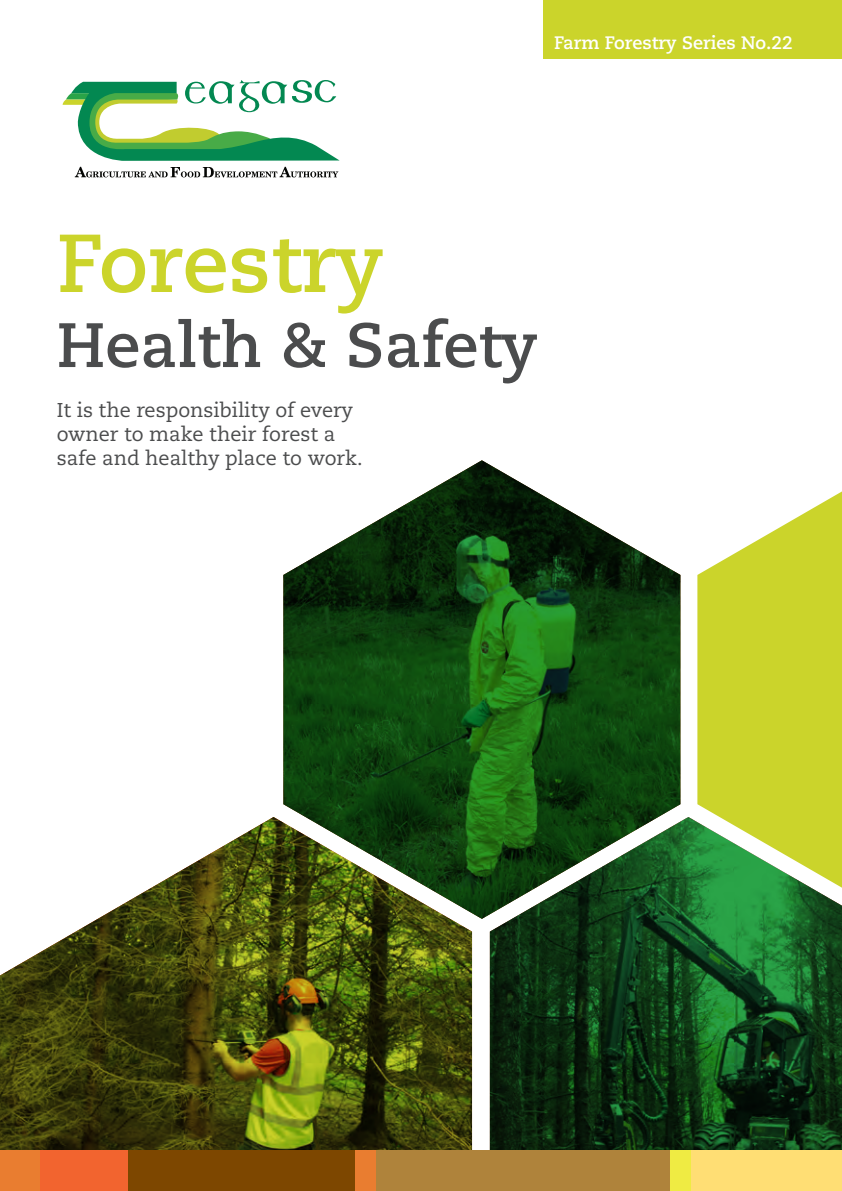
<style>
.page{position:relative;width:842px;height:1191px;background:#fff}
.page>*{position:absolute;margin:0;border:0;box-sizing:border-box;transform-origin:0 0}
.t1{font:700 82px "Caecilia";color:#cbd42b}
.t2{font:700 62.6px "Caecilia";color:#4b4c4d}
.t3{font:20px/24px "Caecilia";color:#4b4c4d}
.t4{font:700 18px "Caecilia";color:#fff}
</style>
<div class="page">
<svg style="left:63px;top:80px;width:277px;height:81px"></svg>
<svg style="left:75px;top:167px;width:263px;height:10px"></svg>
<svg style="left:697px;top:491px;width:145px;height:326px;background:#d2d947"></svg>
<svg style="left:283px;top:460px;width:397px;height:458px"></svg>
<svg style="left:490px;top:817px;width:352px;height:333px;background:#235225"></svg>
<svg style="left:0;top:817px;width:472px;height:333px"></svg>
<div style="left:544px;top:0;width:298px;height:59px;background:#cbd42b"></div>
<div style="left:690px;top:1150px;width:152px;height:41px;background:#ffde74"></div>
<div style="left:375px;top:1150px;width:295px;height:41px;background:#af833b"></div>
<div style="left:670px;top:1150px;width:21px;height:41px;background:#efeb43"></div>
<div style="left:127px;top:1150px;width:228px;height:41px;background:#7d4700"></div>
<div style="left:355px;top:1150px;width:21px;height:41px;background:#e97d30"></div>
<div style="left:0;top:1150px;width:40px;height:41px;background:#e97d30"></div>
<div style="left:40px;top:1150px;width:88px;height:41px;background:#f2642f"></div>
<p class="t4" style="left:554px;top:32px;width:240px">Farm Forestry Series No.22</p>
<p class="t1" style="left:57px;top:215px;width:329px">Forestry</p>
<p class="t2" style="left:57px;top:308px;width:483px">Health &amp; Safety</p>
<p class="t3" style="left:57px;top:398px;width:307px">It is the responsibility of every owner to make their forest a safe and healthy place to work.</p>
</div>
